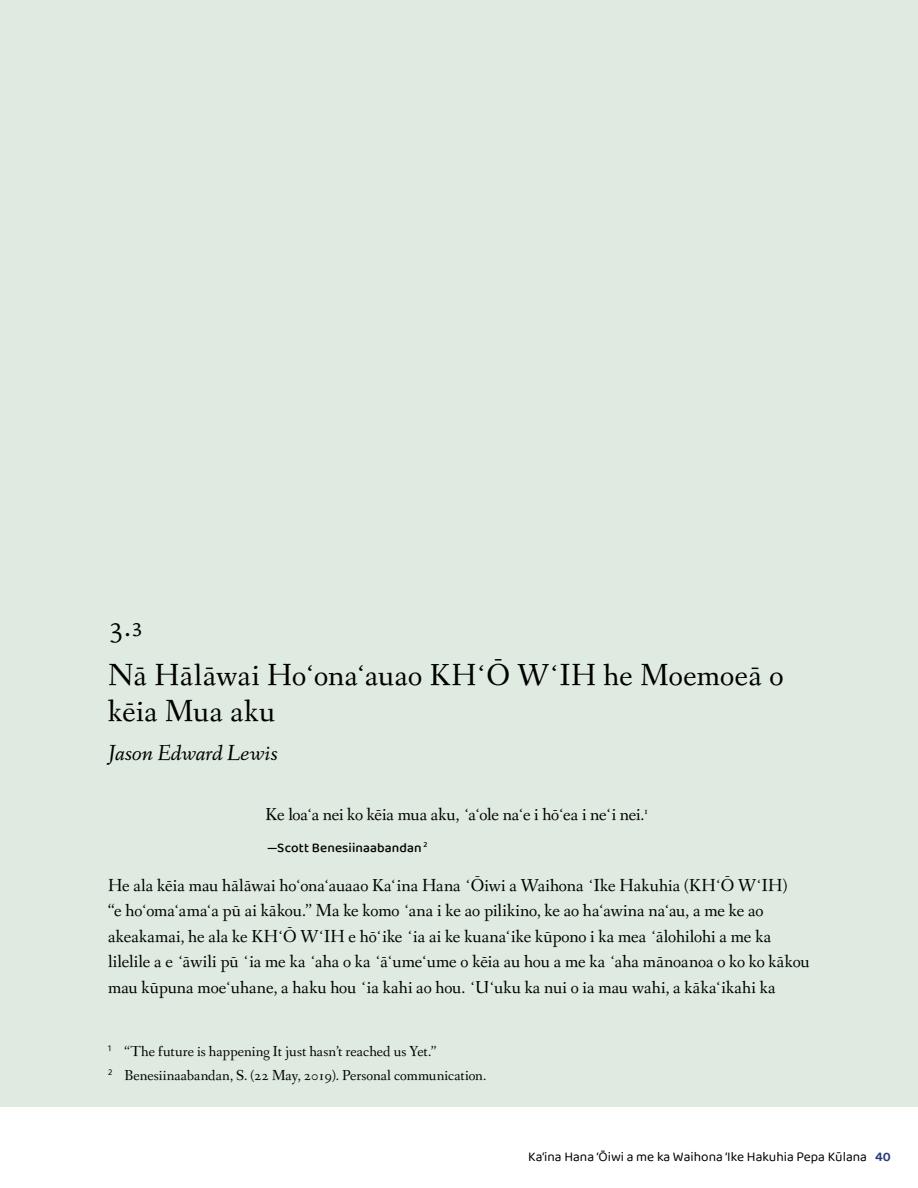
<style>
.page{position:relative;width:918px;height:1188px;background:#fff}
.page>*{position:absolute;margin:0;border:0;box-sizing:border-box;transform-origin:0 0}
.t1{font:31.5px/49.5px "Fanwood Text";letter-spacing:.005em;color:#000}
.t2{font:italic 22.5px "Fanwood Text";letter-spacing:-.01em;color:#000}
.t3{font:18px/25.5px "Fanwood Text";letter-spacing:-.005em;color:#000}
.t4{font:15px/24px "Fanwood Text";color:#000}
.t5{font:13.5px "Baloo 2";color:#000}
.t6{font:500 13.5px "Baloo 2";letter-spacing:.01em;color:#000}
.s1{font-weight:600;color:#27397b}
</style>
<div class="page">
<div style="left:0;top:0;width:918px;height:1107px;background:#dfebe0"></div>
<h1 class="t1" style="left:108px;top:603px;width:677px">3.3<br>Nā Hālāwai Hoʻonaʻauao KHʻŌ WʻIH he Moemoeā o</h1>
<h1 class="t1" style="left:108px;top:689px;width:169px">kēia Mua aku</h1>
<p class="t2" style="left:108px;top:740px;width:172px">Jason Edward Lewis</p>
<p class="t3" style="left:266px;top:802px;width:385px">Ke loaʻa nei ko kēia mua aku, ʻaʻole naʻe i hōʻea i neʻi nei.<sup>1</sup></p>
<p class="t6" style="left:267px;top:838px;width:162px">—Scott Benesiinaabandan <sup>2</sup></p>
<p class="t3" style="left:108px;top:874px;width:703px">He ala kēia mau hālāwai hoʻonaʻauaao Kaʻina Hana ʻŌiwi a Waihona ʻIke Hakuhia (KHʻŌ WʻIH)<br>“e hoʻomaʻamaʻa pū ai kākou.” Ma ke komo ʻana i ke ao pilikino, ke ao haʻawina naʻau, a me ke ao akeakamai, he ala ke KHʻŌ WʻIH e hōʻike ʻia ai ke kuanaʻike kūpono i ka mea ʻālohilohi a me ka lilelile a e ʻāwili pū ʻia me ka ʻaha o ka ʻāʻumeʻume o kēia au hou a me ka ʻaha mānoanoa o ko ko kākou mau kūpuna moeʻuhane, a haku hou ʻia kahi ao hou. ʻUʻuku ka nui o ia mau wahi, a kākaʻikahi ka</p>
<p class="t4" style="left:108px;top:1040px;width:380px"><sup>1</sup> “The future is happening It just hasn’t reached us Yet.”<br><sup>2</sup> Benesiinaabandan, S. (22 May, 2019). Personal communication.</p>
<p class="t5" style="left:528px;top:1147px;width:364px">Kaʻina Hana ʻŌiwi a me ka Waihona ʻIke Hakuhia Pepa Kūlana <span class="s1">40</span></p>
</div>
